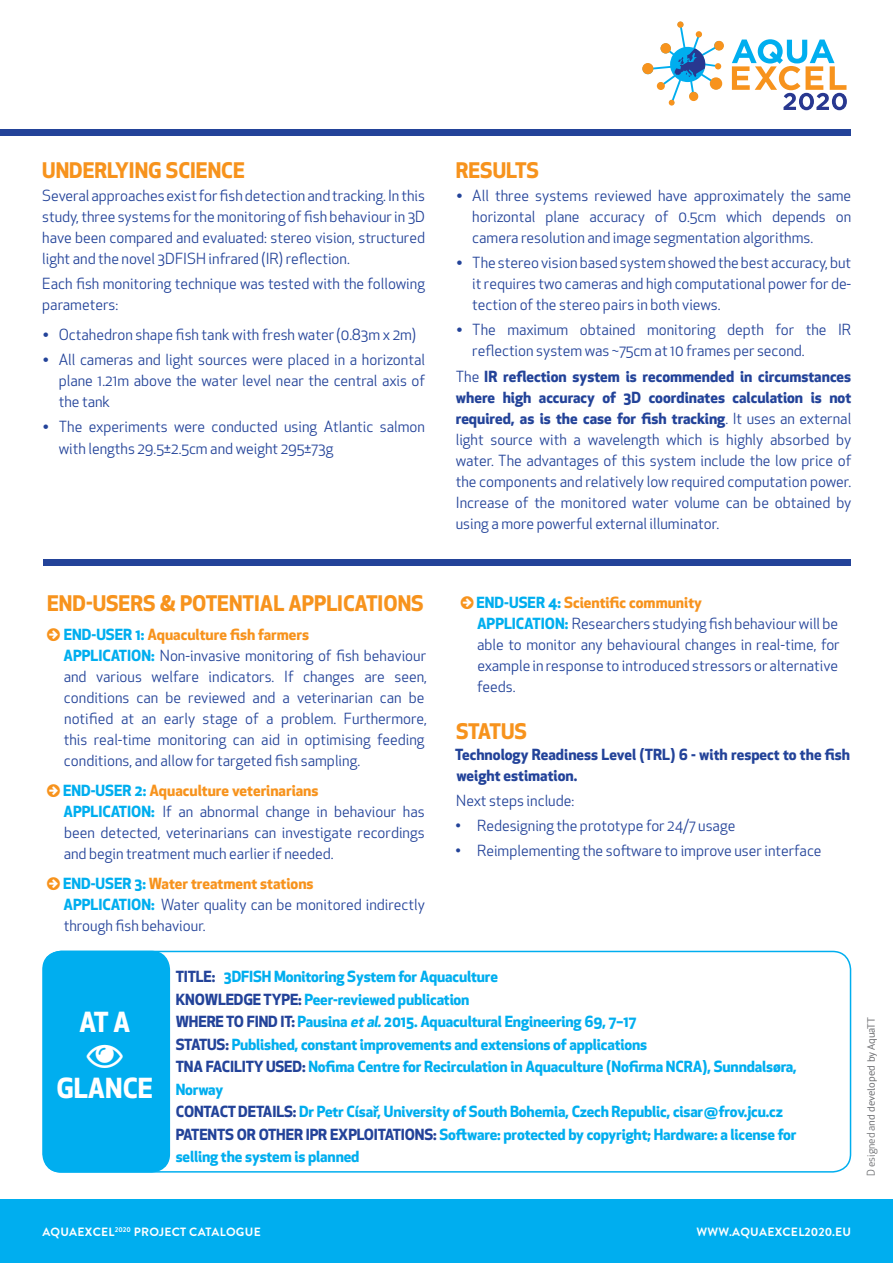
<style>
.page{position:relative;width:893px;height:1263px;background:#fff}
.page>*{position:absolute;margin:0;border:0;box-sizing:border-box;transform-origin:0 0}
.t1{font:36px "Font Awesome";color:#fff}
.t2{font:700 27px "Apex New";color:#fff}
.Body{font:700 21px "Apex New";color:#f7931d}
.bullets{font:15px/21px "Apex New";color:#234399;text-align:justify}
.Body-2{font:15px/21px "Apex New";color:#234399}
.Body-3{font:700 15px/22.5px "Apex New";letter-spacing:-.01em;color:#00aeef}
.Body-4{font:700 15px "Apex New";color:#f7931d}
.t3{font:700 15px/21px "Apex New";color:#234399}
.t4{font:700 12px "Brandon Grotesque";letter-spacing:.025em;color:#fff}
.Body-5{font:10.5px "PT Sans";color:#6c6d70}
.s1{font-family:"Gotham";font-weight:700}
.s2{font-weight:700}
.s3{color:#00aeef}
.s4{font-weight:700;color:#00aeef}
.s5{color:#234399}
.s6{font-style:italic}
.s7{font-family:"Apex New"}
</style>
<div class="page">
<div style="left:0;top:1199px;width:893px;height:64px;background:#00aeef"></div>
<div style="left:0;top:130px;width:850px;height:6px;background:#234399"></div>
<div style="left:43px;top:559px;width:807px;height:7px;background:#234399"></div>
<div style="left:43px;top:951px;width:126px;height:221px;background:#00aeef;border-radius:18px"></div>
<div style="left:42px;top:951px;width:128px;height:221px;border:2px solid #00aeef;border-radius:18px"></div>
<div style="left:43px;top:951px;width:808px;height:221px;border:2px solid #00aeef;border-radius:18px"></div>
<svg style="left:642px;top:22px;width:81px;height:84px"></svg>
<svg style="left:732px;top:39px;width:115px;height:71px"></svg>
<p class="Body" style="left:42px;top:155px;width:204px">UNDERLYING SCIENCE</p>
<p class="bullets" style="left:42px;top:185px;width:384px">Several approaches exist for fish detection and tracking. In this study, three systems for the monitoring of fish behaviour in 3D have been compared and evaluated: stereo vision, structured light and the novel 3DFISH infrared (IR) reflection.</p>
<p class="bullets" style="left:42px;top:273px;width:384px">Each fish monitoring technique was tested with the following parameters:</p>
<p class="bullets" style="left:42px;top:324px;width:375px"><span class="s1">•</span> Octahedron shape fish tank with fresh water (0.83m x 2m)</p>
<p class="bullets" style="left:59px;top:349px;width:368px;text-indent:-16px"><span class="s1">•</span> All cameras and light sources were placed in a horizontal plane 1.21m above the water level near the central axis of the tank</p>
<p class="bullets" style="left:59px;top:416px;width:368px;line-height:21.6px;text-indent:-16px"><span class="s1">•</span> The experiments were conducted using Atlantic salmon with lengths 29.5±2.5cm and weight 295±73g</p>
<p class="Body" style="left:456px;top:155px;width:85px">RESULTS</p>
<p class="bullets" style="left:472px;top:185px;width:380px;text-indent:-16px"><span class="s1">•</span> All three systems reviewed have approximately the same horizontal plane accuracy of 0.5cm which depends on camera resolution and image segmentation algorithms.</p>
<p class="bullets" style="left:472px;top:252px;width:380px;text-indent:-16px"><span class="s1">•</span> The stereo vision based system showed the best accuracy, but it requires two cameras and high computational power for de&shy;tection of the stereo pairs in both views.</p>
<p class="bullets" style="left:472px;top:319px;width:380px;text-indent:-16px"><span class="s1">•</span> The maximum obtained monitoring depth for the IR reflection system was ~75cm at 10 frames per second.</p>
<p class="bullets" style="left:456px;top:366px;width:397px">The <span class="s2">IR reflection system is recommended in circumstances where high accuracy of 3D coordinates calculation is not required, as is the case for fish tracking</span>. It uses an external light source with a wavelength which is highly absorbed by water. The advantages of this system include the low price of the components and relatively low required computation power.<br>Increase of the monitored water volume can be obtained by using a more powerful external illuminator.</p>
<p class="Body" style="left:47px;top:588px;width:378px">END-USERS &amp; POTENTIAL APPLICATIONS</p>
<p class="Body-4" style="left:64px;top:624px;width:247px"><span class="s3">END-USER 1:</span> Aquaculture fish farmers</p>
<p class="Body-2" style="left:64px;top:645px;width:365px"><span class="s4">APPLICATION:</span> Non-invasive monitoring of fish behaviour and various welfare indicators. If changes are seen, conditions can be reviewed and a veterinarian can be notified at an early stage of a problem. Furthermore, this real-time monitoring can aid in optimising feeding conditions, and allow for targeted fish sampling.</p>
<p class="Body-4" style="left:63px;top:780px;width:257px"><span class="s3">END-USER 2:</span> Aquaculture veterinarians</p>
<p class="Body-2" style="left:64px;top:801px;width:363px;text-align:justify"><span class="s4">APPLICATION:</span> If an abnormal change in behaviour has been detected, veterinarians can investigate recordings and begin treatment much earlier if needed.</p>
<p class="Body-4" style="left:63px;top:872px;width:252px"><span class="s3">END-USER 3:</span> Water treatment stations</p>
<p class="Body-2" style="left:64px;top:893px;width:363px"><span class="s4">APPLICATION:</span> Water quality can be monitored indirectly through fish behaviour.</p>
<p class="Body-4" style="left:477px;top:592px;width:227px"><span class="s3">END-USER 4:</span> Scientific community</p>
<p class="Body-2" style="left:477px;top:613px;width:364px;text-align:justify"><span class="s4">APPLICATION:</span> Researchers studying fish behaviour will be able to monitor any behavioural changes in real-time, for example in response to introduced stressors or alternative feeds.</p>
<p class="Body" style="left:456px;top:716px;width:72px">STATUS</p>
<p class="t3" style="left:455px;top:743px;width:396px">Technology Readiness Level (TRL) 6 - with respect to the fish weight estimation.</p>
<p class="bullets" style="left:456px;top:790px;width:119px">Next steps include:</p>
<p class="Body-2" style="left:456px;top:815px;width:281px">• Redesigning the prototype for 24/7 usage</p>
<p class="Body-2" style="left:456px;top:840px;width:367px">• Reimplementing the software to improve user interface</p>
<p class="t2" style="left:79px;top:1003px;width:53px">AT A</p>
<p class="t1" style="left:87px;top:1037px;width:37px">■</p>
<p class="t2" style="left:57px;top:1069px;width:98px">GLANCE</p>
<p class="Body-3" style="left:176px;top:965px;width:324px"><span class="s5">TITLE:</span> 3DFISH Monitoring System for Aquaculture</p>
<p class="Body-3" style="left:176px;top:987px;width:295px"><span class="s5">KNOWLEDGE TYPE:</span> Peer-reviewed publication</p>
<p class="Body-3" style="left:176px;top:1010px;width:462px"><span class="s5">WHERE TO FIND IT:</span> Pausina <span class="s6">etal.</span>2015. Aquacultural Engineering 69, 7–17</p>
<p class="Body-3" style="left:176px;top:1032px;width:473px"><span class="s5">STATUS:</span> Published, constant improvements and extensions of applications</p>
<p class="Body-3" style="left:176px;top:1055px;width:622px"><span class="s5">TNA FACILITY USED:</span> Nofima Centre for Recirculation in Aquaculture (Nofirma NCRA), Sunndalsøra,<br>Norway</p>
<p class="Body-3" style="left:176px;top:1100px;width:609px"><span class="s5">CONTACT DETAILS:</span> Dr Petr Císař, University of South Bohemia, Czech Republic, cisar@frov.jcu.cz</p>
<p class="Body-3" style="left:176px;top:1122px;width:622px"><span class="s5">PATENTS OR OTHER IPR EXPLOITATIONS:</span> Software: protected by copyright; Hardware: a license for selling the system is planned</p>
<p class="Body-5" style="left:864px;top:1176px;width:160px;rotate:-90deg"><span class="s7">D esigned a</span>nd developed by AquaTT</p>
<p class="t4" style="left:42px;top:1224px;width:220px">AQUAEXCEL<sup>2020</sup> PROJECT CATALOGUE</p>
<p class="t4" style="left:696px;top:1224px;width:156px">WWW.AQUAEXCEL2020.EU</p>
</div>
